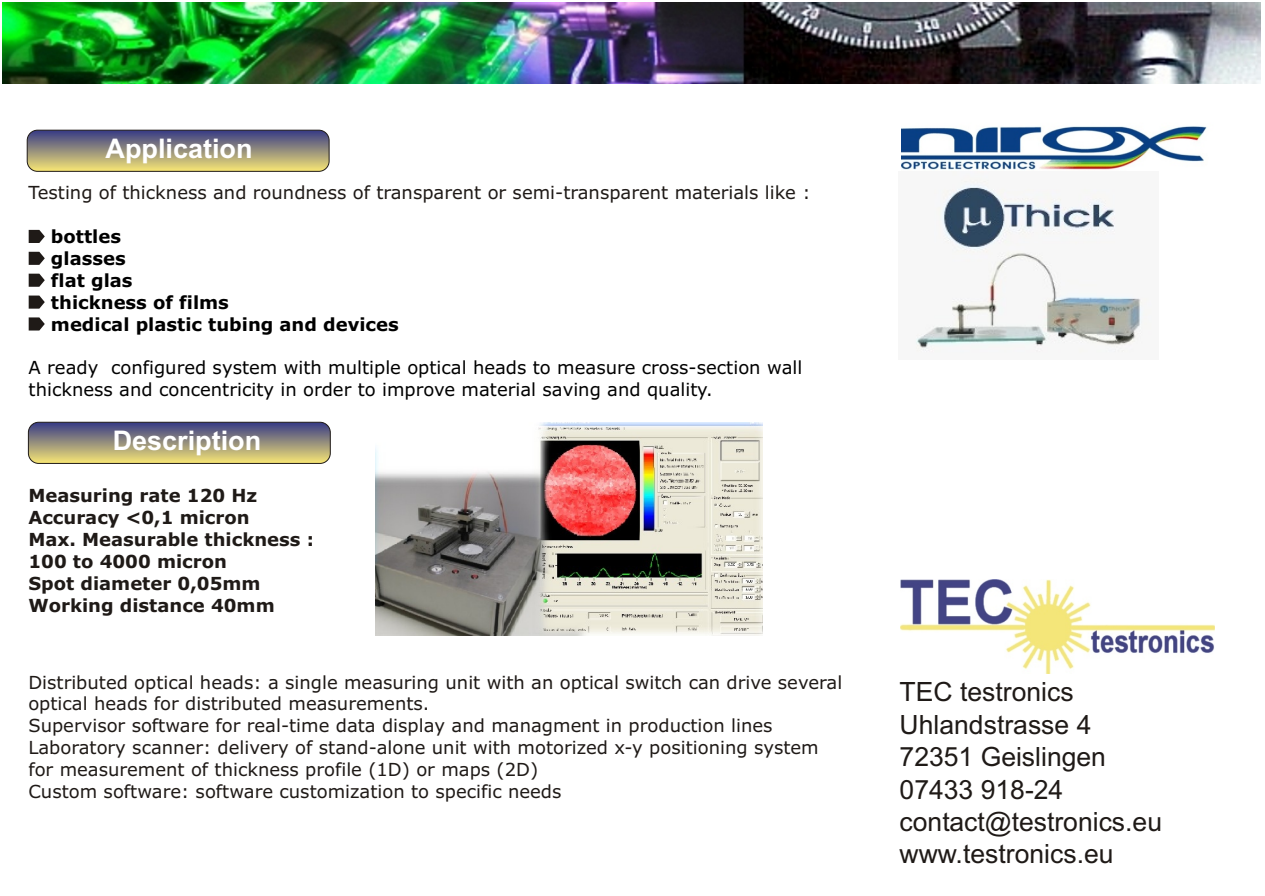
<style>
.page{position:relative;width:1265px;height:896px;background:#fff}
.page>*{position:absolute;margin:0;border:0;box-sizing:border-box;transform-origin:0 0}
.t1{font:700 27px "Arial";color:#fff}
.t2{font:26.55px/32.4px "Arial";color:#1f1a17}
.t3{font:18px/21.9px "Verdana";color:#1f1a17}
.t4{font:18px/21.9px "Verdana";color:#000}
.t5{font:700 18px/21.9px "Calibri";color:#1f1a17}
.t6{font:700 18px/21.9px "Verdana";color:#000}
</style>
<div class="page">
<img style="left:3px;top:3px;width:1257px;height:80px">
<div style="left:27px;top:130px;width:302px;height:41px;background:linear-gradient(to bottom,#363a85,#f5e474);border-radius:10px"></div>
<div style="left:27px;top:130px;width:302px;height:41px;border:1px solid #1f1a17;border-radius:10px"></div>
<div style="left:28px;top:422px;width:302px;height:41px;background:linear-gradient(to bottom,#353985,#f5e475);border-radius:10px"></div>
<div style="left:28px;top:422px;width:302px;height:41px;border:1px solid #1f1a17;border-radius:10px"></div>
<img style="left:901px;top:579px;width:313px;height:94px">
<svg style="left:29px;top:230px;width:16px;height:13px"></svg>
<svg style="left:29px;top:252px;width:16px;height:13px"></svg>
<svg style="left:29px;top:274px;width:16px;height:13px"></svg>
<svg style="left:29px;top:295px;width:16px;height:13px"></svg>
<svg style="left:29px;top:317px;width:16px;height:13px"></svg>
<img style="left:376px;top:422px;width:386px;height:213px">
<img style="left:901px;top:126px;width:306px;height:44px">
<img style="left:915px;top:171px;width:232px;height:182px">
<h1 class="t1" style="left:106px;top:138px;width:148px">Application</h1>
<p class="t3" style="left:29px;top:183px;width:783px">Testing of thickness and roundness of transparent or semi-transparent materials like :</p>
<p class="t6" style="left:51px;top:227px;width:349px">bottles<br>glasses<br>flat glas<br>thickness of films<br>medical plastic tubing and devices</p>
<p class="t4" style="left:29px;top:358px;width:775px">A ready configured system with multiple optical heads to measure cross-section wall thickness and concentricity in order to improve material saving and quality.</p>
<h1 class="t1" style="left:113px;top:430px;width:150px">Description</h1>
<p class="t5" style="left:28px;top:486px;width:287px">Measuring rate 120 Hz<br>Accuracy &lt;0,1 micron<br>Max. Measurable thickness :<br>100 to 4000 micron<br>Spot diameter 0,05mm<br>Working distance 40mm</p>
<p class="t3" style="left:28px;top:672px;width:815px">Distributed optical heads: a single measuring unit with an optical switch can drive several optical heads for distributed measurements.<br>Supervisor software for real-time data display and managment in production lines Laboratory scanner: delivery of stand-alone unit with motorized x-y positioning system for measurement of thickness profile (1D) or maps (2D)<br>Custom software: software customization to specific needs</p>
<h2 class="t2" style="left:899px;top:678px;width:264px">TEC testronics<br>Uhlandstrasse 4<br>72351 Geislingen<br>07433 918-24 contact@testronics.eu www.testronics.eu</h2>
</div>
